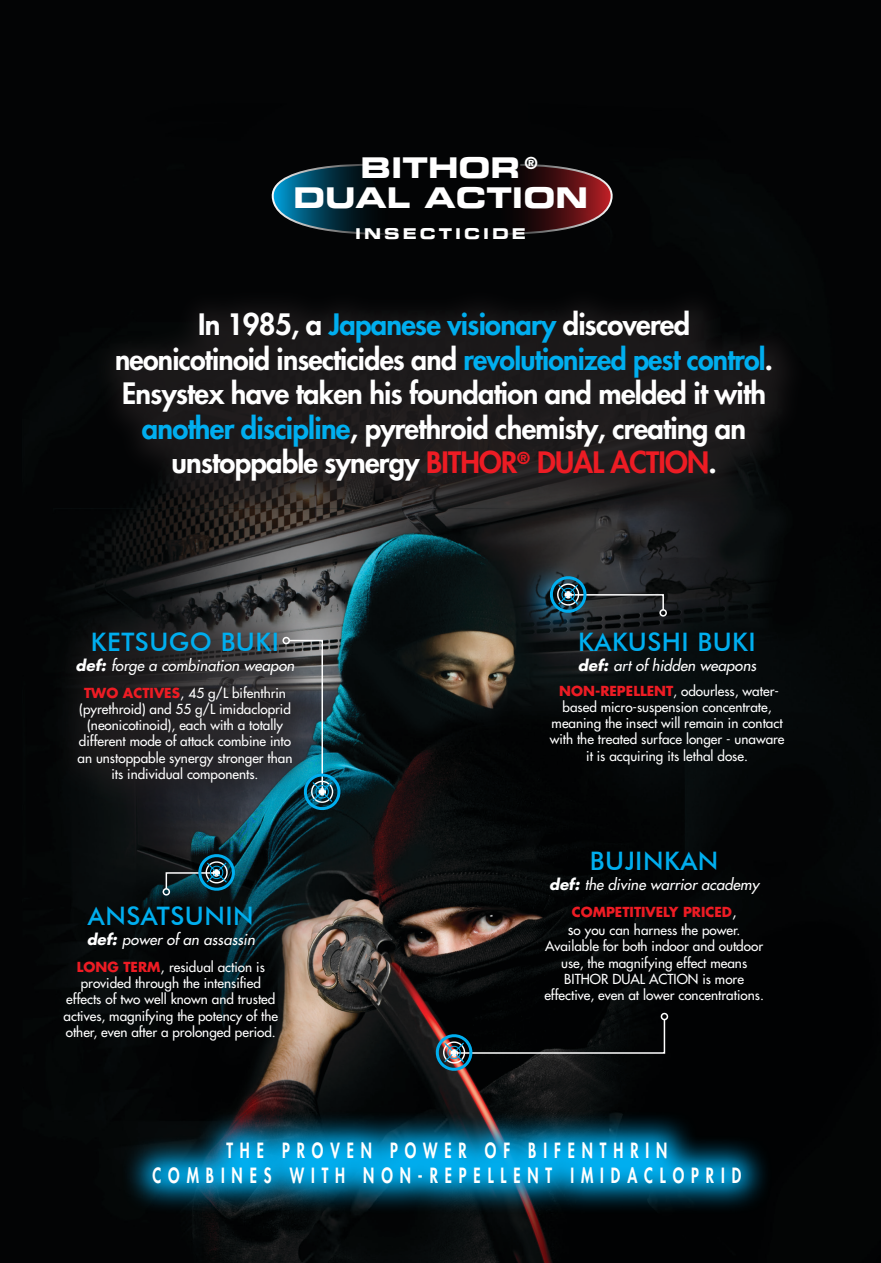
<style>
.page{position:relative;width:881px;height:1263px;background:#fff}
.page>*{position:absolute;margin:0;border:0;box-sizing:border-box;transform-origin:0 0}
.quote_small{font:800 28.8px/34.7px "Futura";letter-spacing:-.025em;color:#fff;text-align:center}
.t1{font:28.8px "Eurostile LT Bold Extended Two";color:#fff}
.t2{font:500 25.5px "Futura BT";letter-spacing:.02em;color:#00aeef}
.t3{font:800 20.4px/24.5px "Futura Std";letter-spacing:.47em;color:#fff;text-align:center;scale:.72 1}
.t4{font:16.8px "Eurostile LT Std Bold Ex 2";color:#fff}
.t5{font:italic 500 15px "Futura Std";color:#fff}
.t6{font:15px "Eurostile LT Bold Extended Two";letter-spacing:.2em;color:#fff}
.t7{font:500 13.5px/16.2px "Futura Std";color:#fff;text-align:center}
.s1{color:#00aeef}
.s2{color:#ed1c24}
.s3{font-weight:700}
.s4{font-weight:700;color:#ed1c24}
.s5{font-size:14.25px}
.s6{font-size:15.15px}
</style>
<div class="page">
<img style="left:0;top:0;width:880px;height:1263px">
<div style="left:91px;top:285px;width:717px;height:233px;background:#231f20;opacity:.75"></div>
<svg style="left:479px;top:163px;width:135px;height:73px;background:#2d1012"></svg>
<svg style="left:270px;top:163px;width:135px;height:73px;background:#092834"></svg>
<div style="left:660px;top:1013px;width:8px;height:7px;border:2px solid #fff;border-radius:50%"></div>
<svg style="left:431px;top:1018px;width:234px;height:53px;background:#16181a"></svg>
<div style="left:659px;top:609px;width:7px;height:8px;border:2px solid #fff;border-radius:50%"></div>
<svg style="left:545px;top:572px;width:119px;height:41px;background:#30424b"></svg>
<div style="left:44px;top:599px;width:288px;height:221px;background:#231f20;opacity:.75"></div>
<div style="left:162px;top:888px;width:8px;height:7px;border:2px solid #fff;border-radius:50%"></div>
<div style="left:282px;top:637px;width:8px;height:7px;border:2px solid #fff;border-radius:50%"></div>
<svg style="left:165px;top:850px;width:74px;height:41px;background:#1a424e"></svg>
<img style="left:287px;top:639px;width:58px;height:171px">
<svg style="left:122px;top:1111px;width:649px;height:103px;background:#05516e"></svg>
<p class="t4" style="left:524px;top:151px;width:15px">®</p>
<p class="t1" style="left:360px;top:147px;width:161px">BITHOR</p>
<p class="t1" style="left:293px;top:177px;width:296px">DUAL ACTION</p>
<p class="t6" style="left:355px;top:223px;width:172px">INSECTICIDE</p>
<p class="quote_small" style="left:115px;top:307px;width:659px">In 1985, a <span class="s1">Japanese visionary</span> discovered<br>neonicotinoid insecticides and <span class="s1">revolutionized pest control</span>.<br>Ensystex have taken his foundation and melded it with <span class="s1">another discipline</span>, pyrethroid chemisty, creating an unstoppable synergy <span class="s2">BITHOR</span><sup>®</sup> <span class="s2">DUAL ACTION</span>.</p>
<p class="t2" style="left:91px;top:626px;width:189px">KETSUGO BUKI</p>
<p class="t5" style="left:76px;top:656px;width:220px"><span class="s3">def:</span> forge a combination weapon</p>
<p class="t7" style="left:77px;top:685px;width:216px"><span class="s4">TWO ACTIVES</span><span class="s5">,</span> 45 g/L bifenthrin (pyrethroid) and 55 g/L imidacloprid (neonicotinoid), each with a totally different mode of attack combine into an unstoppable synergy stronger than its individual components.</p>
<p class="t2" style="left:88px;top:900px;width:167px">ANSATSUNIN</p>
<p class="t5" style="left:87px;top:930px;width:170px"><span class="s3">def:</span> power of an assassin</p>
<p class="t7" style="left:64px;top:959px;width:216px"><span class="s4">LONG TERM</span><span class="s5">,</span> residual action is provided through the intensified effects of two well known and trusted actives, magnifying the potency of the other, even after a prolonged period.</p>
<p class="t2" style="left:578px;top:626px;width:179px">KAKUSHI BUKI</p>
<p class="t5" style="left:577px;top:656px;width:180px"><span class="s3">def:</span> art of hidden weapons</p>
<p class="t7" style="left:549px;top:683px;width:236px"><span class="s4">NON-REPELLENT</span>, odourless, water&shy;based micro-suspension concentrate, meaning the insect will remain in contact with the treated surface longer - unaware it is acquiring its lethal dose.</p>
<p class="t2" style="left:589px;top:845px;width:130px">BUJINKAN</p>
<p class="t5" style="left:549px;top:875px;width:211px"><span class="s3">def:</span> the divine warrior academy</p>
<p class="t7" style="left:567px;top:903px;width:174px;line-height:18.3px"><span class="s4">COMPETITIVELY PRICED</span><span class="s6">, s</span>o you can harness the power.</p>
<p class="t7" style="left:544px;top:938px;width:221px">Available for both indoor and outdoor use, the magnifying effect means BITHOR DUAL ACTION is more effective, even at lower concentrations.</p>
<p class="t3" style="left:152px;top:1138px;width:818px">THE PROVEN POWER OF BIFENTHRIN<br>COMBINES WITH NON-REPELLENT IMIDACLOPRID</p>
</div>
